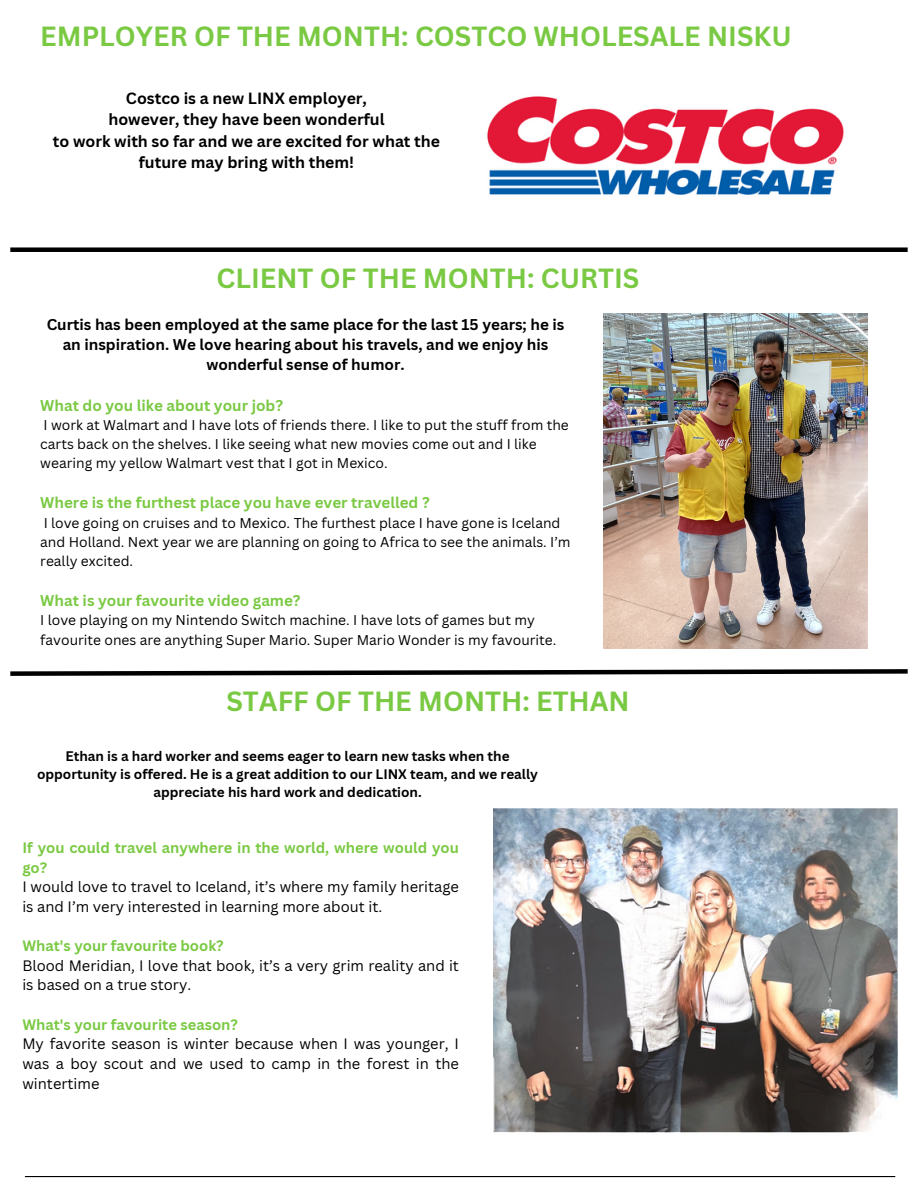
<style>
.page{position:relative;width:918px;height:1188px;background:#fff}
.page>*{position:absolute;margin:0;border:0;box-sizing:border-box;transform-origin:0 0}
.t1{font:700 27px "Canva Sans";color:#7ac943}
.t2{font:700 15.75px/21.3px "Canva Sans";color:#000;text-align:center}
.t3{font:700 15.15px/20.2px "Canva Sans";color:#000;text-align:center}
.t4{font:700 15.15px "Canva Sans";color:#7ac943}
.t5{font:14.7px/19.6px "Canva Sans";color:#000}
.t6{font:700 14.7px/19.6px "Canva Sans";color:#7ac943}
.t7{font:13.8px/19.2px "Canva Sans";color:#000}
.t8{font:700 13.5px/18px "Canva Sans";color:#000;text-align:center}
</style>
<div class="page">
<div style="left:10px;top:247px;width:898px;height:5px;background:#000"></div>
<svg style="left:10px;top:669px;width:898px;height:7px"></svg>
<hr style="left:25px;top:1176px;width:870px;height:1px;background:#000">
<img style="left:487px;top:96px;width:357px;height:99px">
<img style="left:494px;top:808px;width:403px;height:325px">
<img style="left:603px;top:313px;width:265px;height:336px">
<p class="t1" style="left:40px;top:17px;width:753px">EMPLOYER OF THE MONTH: COSTCO WHOLESALE NISKU</p>
<p class="t2" style="left:126px;top:87px;width:243px">Costco is a new LINX employer,</p>
<p class="t2" style="left:108px;top:109px;width:278px">however, they have been wonderful</p>
<p class="t2" style="left:53px;top:130px;width:389px">to work with so far and we are excited for what the future may bring with them!</p>
<p class="t1" style="left:217px;top:259px;width:424px">CLIENT OF THE MONTH: CURTIS</p>
<p class="t3" style="left:47px;top:314px;width:519px">Curtis has been employed at the same place for the last 15 years; he is an inspiration. We love hearing about his travels, and we enjoy his wonderful sense of humor.</p>
<p class="t4" style="left:40px;top:394px;width:244px">What do you like about your job?</p>
<p class="t7" style="left:40px;top:415px;width:530px">I work at Walmart and I have lots of friends there. I like to put the stuff from the carts back on the shelves. I like seeing what new movies come out and I like wearing my yellow Walmart vest that I got in Mexico.</p>
<p class="t4" style="left:40px;top:492px;width:391px">Where is the furthest place you have ever travelled ?</p>
<p class="t7" style="left:40px;top:513px;width:532px">I love going on cruises and to Mexico. The furthest place I have gone is Iceland and Holland. Next year we are planning on going to Africa to see the animals. I’m really excited.</p>
<p class="t4" style="left:40px;top:590px;width:262px">What is your favourite video game?</p>
<p class="t7" style="left:40px;top:610px;width:518px">I love playing on my Nintendo Switch machine. I have lots of games but my favourite ones are anything Super Mario. Super Mario Wonder is my favourite.</p>
<p class="t1" style="left:226px;top:683px;width:405px">STAFF OF THE MONTH: ETHAN</p>
<p class="t8" style="left:37px;top:747px;width:502px">Ethan is a hard worker and seems eager to learn new tasks when the opportunity is offered. He is a great addition to our LINX team, and we really appreciate his hard work and dedication.</p>
<p class="t6" style="left:22px;top:838px;width:438px">If you could travel anywhere in the world, where would you go?</p>
<p class="t5" style="left:22px;top:877px;width:438px">I would love to travel to Iceland, it’s where my family heritage is and I’m very interested in learning more about it.</p>
<p class="t6" style="left:22px;top:936px;width:203px">What's your favourite book?</p>
<p class="t5" style="left:22px;top:955px;width:438px">Blood Meridian, I love that book, it’s a very grim reality and it is based on a true story.</p>
<p class="t6" style="left:22px;top:1014px;width:217px">What's your favourite season?</p>
<p class="t5" style="left:22px;top:1034px;width:438px;text-align:justify">My favorite season is winter because when I was younger, I was a boy scout and we used to camp in the forest in the wintertime</p>
</div>
